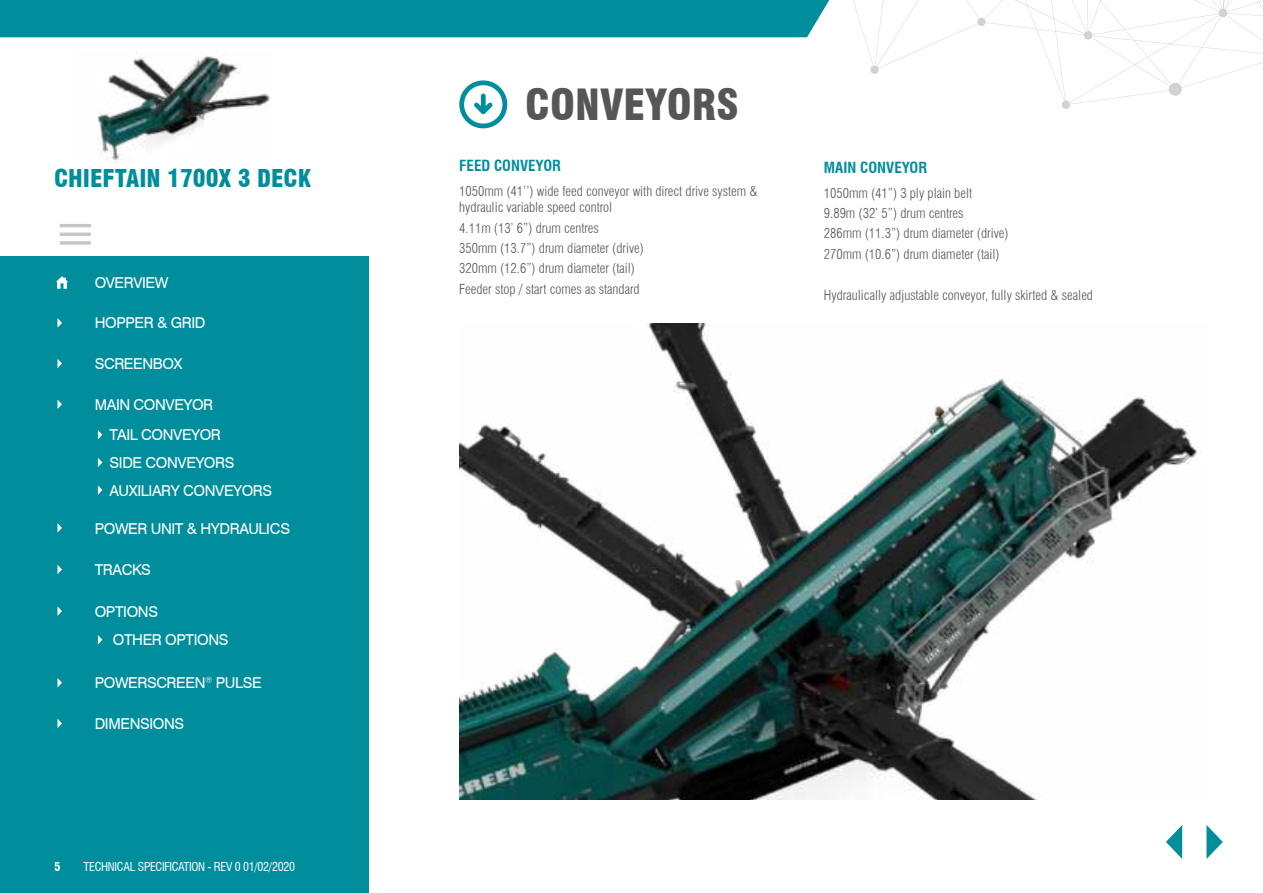
<style>
.page{position:relative;width:1263px;height:893px;background:#fff}
.page>*{position:absolute;margin:0;border:0;box-sizing:border-box;transform-origin:0 0}
.t1{font:900 condensed 42px "Swiss 721 BT";color:#575656}
.t2{font:900 condensed 24px "Swiss 721 BT";color:#008e9c}
.t3{font:15px "Swiss 721 BT";letter-spacing:-.025em;color:#fff}
.t4{font:700 condensed 15px "Swiss 721 BT";color:#008e9c}
.t5{font:300 condensed 13.5px/20.4px "Swiss 721 BT";color:#575656}
.t6{font:condensed 12px "Swiss 721 BT";letter-spacing:-.025em;color:#fff}
.t7{font:700 condensed 12px "Swiss 721 BT";color:#fff}
</style>
<div class="page">
<div style="left:0;top:257px;width:368px;height:636px;background:#008e9c"></div>
<img style="left:97px;top:52px;width:173px;height:108px">
<hr style="left:60px;top:241px;width:31px;height:4px;background:#cfcfce">
<hr style="left:60px;top:233px;width:31px;height:3px;background:#c6c6c5">
<hr style="left:60px;top:224px;width:31px;height:3px;background:#c6c6c5">
<svg style="left:295px;top:0;width:968px;height:129px"></svg>
<div style="left:0;top:0;width:856px;height:37px;background:#008e9c"></div>
<img style="left:459px;top:323px;width:739px;height:476px">
<svg style="left:56px;top:276px;width:12px;height:13px"></svg>
<svg style="left:57px;top:318px;width:5px;height:10px"></svg>
<svg style="left:57px;top:359px;width:5px;height:9px"></svg>
<svg style="left:57px;top:523px;width:5px;height:10px"></svg>
<svg style="left:57px;top:678px;width:5px;height:9px"></svg>
<svg style="left:1206px;top:825px;width:17px;height:34px"></svg>
<svg style="left:1166px;top:825px;width:16px;height:34px"></svg>
<svg style="left:98px;top:430px;width:4px;height:9px"></svg>
<svg style="left:57px;top:400px;width:5px;height:9px"></svg>
<svg style="left:98px;top:458px;width:4px;height:9px"></svg>
<svg style="left:98px;top:635px;width:4px;height:9px"></svg>
<svg style="left:57px;top:565px;width:5px;height:9px"></svg>
<svg style="left:57px;top:719px;width:5px;height:9px"></svg>
<svg style="left:57px;top:606px;width:5px;height:10px"></svg>
<svg style="left:98px;top:485px;width:4px;height:10px"></svg>
<h2 class="t2" style="left:54px;top:164px;width:258px">CHIEFTAIN 1700X 3 DECK</h2>
<p class="t3" style="left:95px;top:274px;width:75px">OVERVIEW</p>
<p class="t3" style="left:95px;top:314px;width:112px">HOPPER &amp; GRID</p>
<p class="t3" style="left:95px;top:355px;width:89px">SCREENBOX</p>
<p class="t3" style="left:95px;top:396px;width:120px">MAIN CONVEYOR</p>
<p class="t3" style="left:110px;top:426px;width:113px">TAIL CONVEYOR</p>
<p class="t3" style="left:110px;top:454px;width:126px">SIDE CONVEYORS</p>
<p class="t3" style="left:110px;top:482px;width:164px">AUXILIARY CONVEYORS</p>
<p class="t3" style="left:95px;top:520px;width:197px">POWER UNIT &amp; HYDRAULICS</p>
<p class="t3" style="left:95px;top:561px;width:58px">TRACKS</p>
<p class="t3" style="left:95px;top:603px;width:65px">OPTIONS</p>
<p class="t3" style="left:113px;top:631px;width:117px">OTHER OPTIONS</p>
<p class="t3" style="left:95px;top:674px;width:169px">POWERSCREEN<sup>®</sup> PULSE</p>
<p class="t3" style="left:95px;top:715px;width:91px">DIMENSIONS</p>
<p class="t7" style="left:54px;top:862px;width:7px">5</p>
<p class="t6" style="left:84px;top:862px;width:213px">TECHNICAL SPECIFICATION - REV 0 01/02/2020</p>
<h1 class="t1" style="left:525px;top:87px;width:215px">CONVEYORS</h1>
<p class="t4" style="left:459px;top:160px;width:103px">FEED CONVEYOR</p>
<p class="t4" style="left:824px;top:161px;width:105px">MAIN CONVEYOR</p>
<p class="t5" style="left:459px;top:184px;width:300px;line-height:16.2px">1050mm (41’’) wide feed conveyor with direct drive system &amp; hydraulic variable speed control</p>
<p class="t5" style="left:459px;top:219px;width:186px">4.11m (13’ 6”) drum centres<br>350mm (13.7”) drum diameter (drive)<br>320mm (12.6”) drum diameter (tail)<br>Feeder stop / start comes as standard</p>
<p class="t5" style="left:824px;top:183px;width:186px">1050mm (41”) 3 ply plain belt<br>9.89m (32’ 5”) drum centres<br>286mm (11.3”) drum diameter (drive)<br>270mm (10.6”) drum diameter (tail)</p>
<p class="t5" style="left:824px;top:286px;width:271px">Hydraulically adjustable conveyor, fully skirted &amp; sealed</p>
</div>
